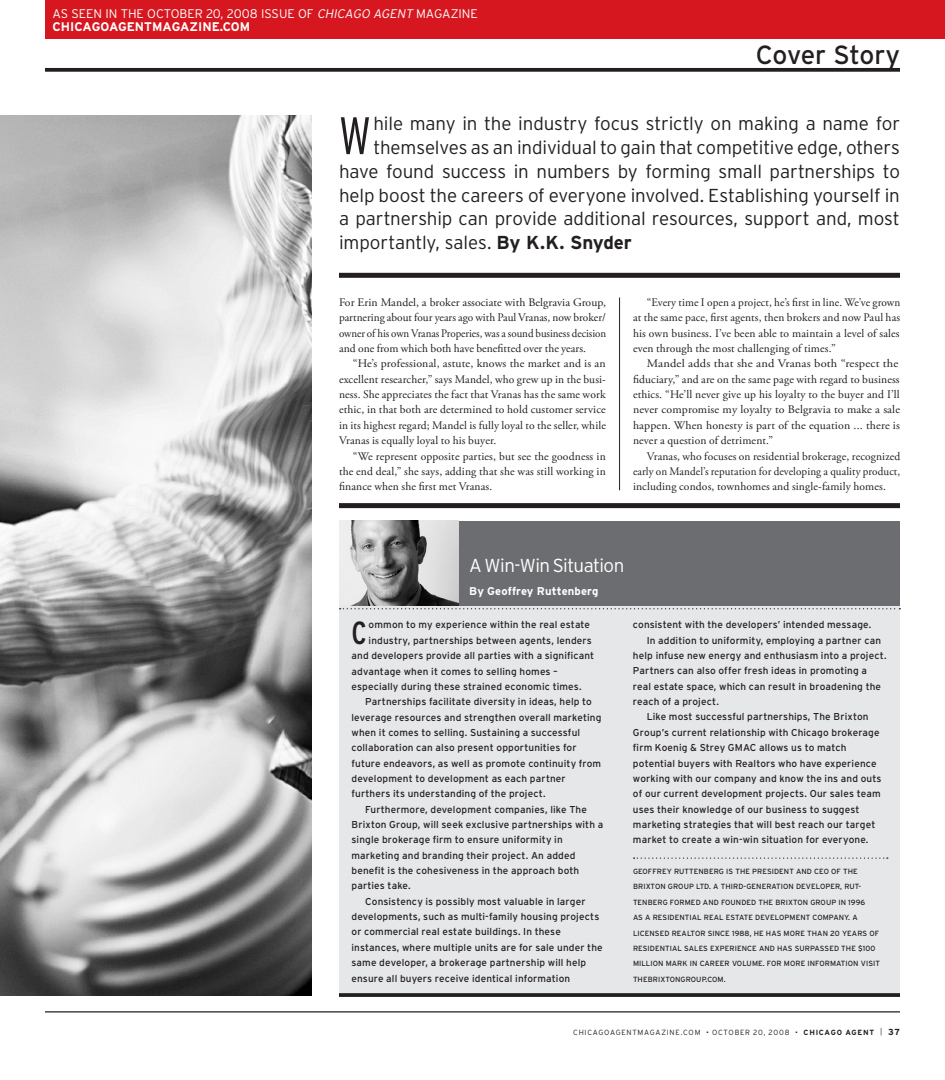
<style>
.page{position:relative;width:945px;height:1080px;background:#fff}
.page>*{position:absolute;margin:0;border:0;box-sizing:border-box;transform-origin:0 0}
.t1{font:300 condensed 52.62px "Interstate";color:#231f20}
.t2{font:condensed 31.88px "Interstate";color:#231f20}
.t3{font:26.25px "Interstate";letter-spacing:-.015em;color:#231f20}
.t4{font:300 18.75px "Interstate";letter-spacing:-.01em;color:#231f20}
.t5{font:300 18.75px "Interstate";letter-spacing:-.03em;color:#fff}
.t6{font:300 12.5px/13.8px "Interstate";color:#fff}
.t7{font:11.5px/15.4px "Adobe Garamond Pro";letter-spacing:.01em;color:#231f20;text-align:justify}
.t8{font:11.5px/15.4px "Adobe Garamond Pro";letter-spacing:.01em;color:#231f20;scale:1.08 1}
.t9{font:700 11.25px "Interstate";letter-spacing:.01em;color:#fff}
.t10{font:10px "Interstate";letter-spacing:.01em;color:#231f20}
.t11{font:7.5px/15.4px "Interstate";letter-spacing:.01em;color:#231f20}
.t12{font:300 7.5px "Interstate";letter-spacing:.1em;color:#231f20}
.s1{font-style:italic}
.s2{font-weight:700}
.s3{font-weight:700;font-size:8.75px}
</style>
<div class="page">
<hr style="left:45px;top:1011px;width:855px;height:1px;background:#231f20">
<div style="left:339px;top:603px;width:561px;height:394px;background:#e6e7e9"></div>
<img style="left:339px;top:521px;width:120px;height:85px">
<svg style="left:340px;top:608px;width:560px;height:1px"></svg>
<svg style="left:339px;top:993px;width:561px;height:4px;fill:#2a2627"></svg>
<div style="left:459px;top:521px;width:441px;height:85px;background:#6c6d70"></div>
<svg style="left:45px;top:68px;width:855px;height:4px;fill:#231f20"></svg>
<svg style="left:634px;top:858px;width:254px;height:1px"></svg>
<hr style="left:619px;top:298px;width:1px;height:192px;background:#231f20">
<img style="left:0;top:115px;width:312px;height:881px">
<div style="left:339px;top:503px;width:561px;height:5px;background:#231f20"></div>
<div style="left:339px;top:273px;width:561px;height:5px;background:#231f20"></div>
<div style="left:45px;top:0;width:900px;height:39px;background:#d7171f"></div>
<p class="t6" style="left:52px;top:6px;width:427px">AS SEEN IN THE OCTOBER 20, 2008 ISSUE OF <span class="s1">CHICAGO AGENT</span> MAGAZINE<br><span class="s2">CHICAGOAGENTMAGAZINE.COM</span></p>
<h3 class="t3" style="left:756px;top:40px;width:146px">Cover Story</h3>
<h1 class="t1" style="left:339px;top:106px;width:33px">W</h1>
<h3 class="t4" style="left:373px;top:113px;width:528px">hile many in the industry focus strictly on making a name for</h3>
<h3 class="t4" style="left:373px;top:137px;width:528px">themselves as an individual to gain that competitive edge, others</h3>
<h3 class="t4" style="left:339px;top:161px;width:562px">have found success in numbers by forming small partnerships to</h3>
<h3 class="t4" style="left:339px;top:185px;width:562px">help boost the careers of everyone involved. Establishing yourself in</h3>
<h3 class="t4" style="left:339px;top:208px;width:562px">a partnership can provide additional resources, support and, most</h3>
<h3 class="t4" style="left:339px;top:232px;width:294px">importantly, sales. <span class="s2">By K.K. Snyder</span></h3>
<p class="t7" style="left:339px;top:295px;width:269px">For Erin Mandel, a broker associate with Belgravia Group, partnering about four years ago with Paul Vranas, now broker/ owner of his own Vranas Properies, was a sound business decision and one from which both have benefitted over the years.</p>
<p class="t7" style="left:339px;top:357px;width:268px;text-indent:14px">“He’s professional, astute, knows the market and is an excellent researcher,” says Mandel, who grew up in the busi&shy;ness. She appreciates the fact that Vranas has the same work ethic, in that both are determined to hold customer service in its highest regard; Mandel is fully loyal to the seller, while Vranas is equally loyal to his buyer.</p>
<p class="t7" style="left:339px;top:449px;width:268px;text-indent:14px">“We represent opposite parties, but see the goodness in the end deal,” she says, adding that she was still working in finance when she first met Vranas.</p>
<p class="t7" style="left:633px;top:295px;width:269px;text-indent:14px">“Every time I open a project, he’s first in line. We’ve grown at the same pace, first agents, then brokers and now Paul has his own business. I’ve been able to maintain a level of sales even through the most challenging of times.”</p>
<p class="t8" style="left:633px;top:357px;width:249px;text-indent:14px">Mandel adds that she and Vranas both “respect the fiduciary,” and are on the same page with regard to business ethics. “He’ll never give up his loyalty to the buyer and I’ll never compromise my loyalty to Belgravia to make a sale happen. When honesty is part of the equation ... there is never a question of detriment.”</p>
<p class="t7" style="left:633px;top:449px;width:269px;text-indent:14px">Vranas, who focuses on residential brokerage, recognized early on Mandel’s reputation for developing a quality product, including condos, townhomes and single-family homes.</p>
<h3 class="t5" style="left:469px;top:555px;width:157px">A Win-Win Situation</h3>
<p class="t9" style="left:469px;top:585px;width:131px">By Geoffrey Ruttenberg</p>
<h2 class="t2" style="left:352px;top:615px;width:17px">C</h2>
<p class="t10" style="left:369px;top:619px;width:223px">ommon to my experience within the real estate</p>
<p class="t10" style="left:369px;top:635px;width:225px">industry, partnerships between agents, lenders</p>
<p class="t10" style="left:351px;top:650px;width:244px">and developers provide all parties with a significant</p>
<p class="t10" style="left:351px;top:665px;width:208px">advantage when it comes to selling homes –</p>
<p class="t10" style="left:351px;top:681px;width:232px">especially during these strained economic times.</p>
<p class="t10" style="left:365px;top:696px;width:228px">Partnerships facilitate diversity in ideas, help to</p>
<p class="t10" style="left:351px;top:711px;width:251px">leverage resources and strengthen overall marketing</p>
<p class="t10" style="left:351px;top:727px;width:230px">when it comes to selling. Sustaining a successful</p>
<p class="t10" style="left:351px;top:742px;width:227px">collaboration can also present opportunities for</p>
<p class="t10" style="left:351px;top:757px;width:251px">future endeavors, as well as promote continuity from</p>
<p class="t10" style="left:351px;top:773px;width:216px">development to development as each partner</p>
<p class="t10" style="left:351px;top:788px;width:196px">furthers its understanding of the project.</p>
<p class="t10" style="left:365px;top:804px;width:223px">Furthermore, development companies, like The</p>
<p class="t10" style="left:351px;top:819px;width:253px">Brixton Group, will seek exclusive partnerships with a</p>
<p class="t10" style="left:351px;top:834px;width:213px">single brokerage firm to ensure uniformity in</p>
<p class="t10" style="left:351px;top:850px;width:226px">marketing and branding their project. An added</p>
<p class="t10" style="left:351px;top:865px;width:229px">benefit is the cohesiveness in the approach both</p>
<p class="t10" style="left:351px;top:880px;width:61px">parties take.</p>
<p class="t10" style="left:365px;top:896px;width:222px">Consistency is possibly most valuable in larger</p>
<p class="t10" style="left:351px;top:911px;width:249px">developments, such as multi-family housing projects</p>
<p class="t10" style="left:351px;top:926px;width:211px">or commercial real estate buildings. In these</p>
<p class="t10" style="left:351px;top:942px;width:253px">instances, where multiple units are for sale under the</p>
<p class="t10" style="left:351px;top:957px;width:236px">same developer, a brokerage partnership will help</p>
<p class="t10" style="left:351px;top:972px;width:220px">ensure all buyers receive identical information</p>
<p class="t10" style="left:633px;top:619px;width:240px">consistent with the developers’ intended message.</p>
<p class="t10" style="left:647px;top:635px;width:236px">In addition to uniformity, employing a partner can</p>
<p class="t10" style="left:633px;top:650px;width:255px">help infuse new energy and enthusiasm into a project.</p>
<p class="t10" style="left:633px;top:665px;width:236px">Partners can also offer fresh ideas in promoting a</p>
<p class="t10" style="left:633px;top:681px;width:250px">real estate space, which can result in broadening the</p>
<p class="t10" style="left:633px;top:696px;width:88px">reach of a project.</p>
<p class="t10" style="left:647px;top:711px;width:223px">Like most successful partnerships, The Brixton</p>
<p class="t10" style="left:633px;top:727px;width:248px">Group’s current relationship with Chicago brokerage</p>
<p class="t10" style="left:633px;top:742px;width:215px">firm Koenig &amp; Strey GMAC allows us to match</p>
<p class="t10" style="left:633px;top:757px;width:245px">potential buyers with Realtors who have experience</p>
<p class="t10" style="left:633px;top:773px;width:250px">working with our company and know the ins and outs</p>
<p class="t10" style="left:633px;top:788px;width:249px">of our current development projects. Our sales team</p>
<p class="t10" style="left:633px;top:803px;width:228px">uses their knowledge of our business to suggest</p>
<p class="t10" style="left:633px;top:819px;width:244px">marketing strategies that will best reach our target</p>
<p class="t10" style="left:633px;top:834px;width:237px">market to create a win-win situation for everyone.</p>
<p class="t11" style="left:633px;top:864px;width:16px">Geoffr</p>
<p class="t11" style="left:633px;top:864px;width:226px;text-indent:29px">ey Ruttenberg is the presi dent and CEO of The<br>Brixton Group Ltd. A third-generatio</p>
<p class="t11" style="left:789px;top:879px;width:33px">n develop</p>
<p class="t11" style="left:831px;top:879px;width:32px">er, Rut-</p>
<p class="t11" style="left:633px;top:894px;width:43px">tenberg form</p>
<p class="t11" style="left:691px;top:894px;width:176px">ed and founded The Brixton Group i n 1996</p>
<p class="t11" style="left:633px;top:910px;width:57px">as a resi dential</p>
<p class="t11" style="left:704px;top:910px;width:32px">r eal estat</p>
<p class="t11" style="left:748px;top:910px;width:33px">e developm</p>
<p class="t11" style="left:796px;top:910px;width:23px">ent compa</p>
<p class="t11" style="left:839px;top:910px;width:20px">ny. A</p>
<p class="t11" style="left:633px;top:925px;width:55px">licensed realtor</p>
<p class="t11" style="left:708px;top:925px;width:82px">si nce 1988, he has mor</p>
<p class="t11" style="left:800px;top:925px;width:58px">e than 20 years</p>
<p class="t11" style="left:870px;top:925px;width:6px">of</p>
<p class="t11" style="left:633px;top:940px;width:38px">resi dential</p>
<p class="t11" style="left:684px;top:940px;width:6px">sal</p>
<p class="t11" style="left:699px;top:940px;width:112px">es experi ence and has surpass</p>
<p class="t11" style="left:829px;top:940px;width:48px">ed the $100</p>
<p class="t11" style="left:633px;top:956px;width:6px">millio</p>
<p class="t11" style="left:658px;top:956px;width:14px">n mark</p>
<p class="t11" style="left:690px;top:956px;width:16px">in car</p>
<p class="t11" style="left:715px;top:956px;width:75px">eer volum e. For mor</p>
<p class="t11" style="left:801px;top:956px;width:21px">e informatio</p>
<p class="t11" style="left:853px;top:956px;width:17px">n visit</p>
<p class="t11" style="left:633px;top:971px;width:54px">thebrixtongro</p>
<p class="t11" style="left:696px;top:971px;width:18px">up.com</p>
<p class="t11" style="left:724px;top:971px;width:3px">.</p>
<p class="t12" style="left:573px;top:1028px;width:328px">CHICAGOAGENTMAGAZINE.COM • OCTOBER 20, 2008 • <span class="s2">CHICAGO AGENT</span> | <span class="s3">37</span></p>
</div>
